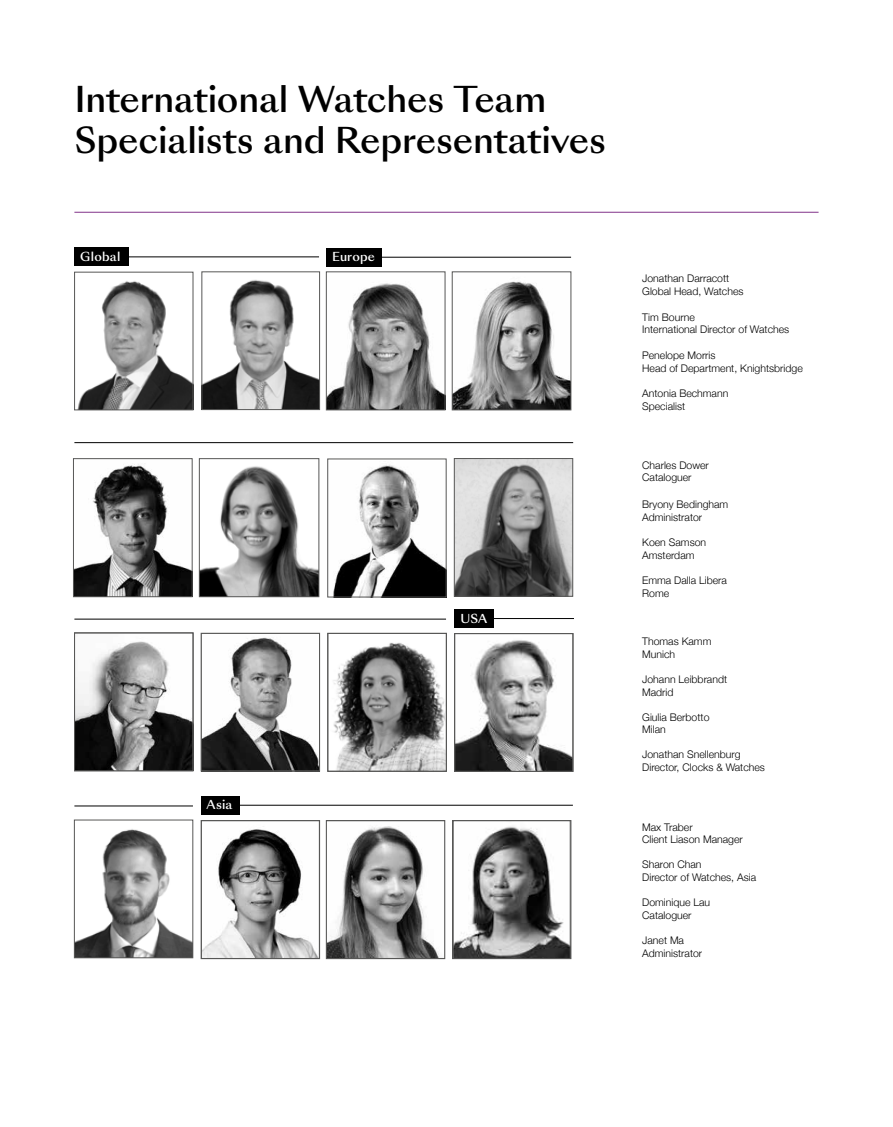
<style>
.page{position:relative;width:893px;height:1127px;background:#fff}
.page>*{position:absolute;margin:0;border:0;box-sizing:border-box;transform-origin:0 0}
.t1{font:500 34.5px/40.5px "Sang Bleu Sunrise";letter-spacing:-.005em;color:#000}
.t2{font:500 12px "Sang Bleu Sunrise";letter-spacing:.015em;color:#fff}
.t3{font:300 10.5px/12.8px "Helvetica Neue";color:#000}
</style>
<div class="page">
<img style="left:333px;top:464px;width:111px;height:131px">
<img style="left:456px;top:460px;width:115px;height:134px">
<div style="left:454px;top:458px;width:119px;height:138px;border:1px solid #575756"></div>
<img style="left:75px;top:464px;width:115px;height:131px">
<div style="left:73px;top:458px;width:119px;height:139px;border:1px solid #575756"></div>
<img style="left:201px;top:466px;width:116px;height:129px">
<div style="left:199px;top:458px;width:120px;height:139px;border:1px solid #575756"></div>
<hr style="left:74px;top:212px;width:745px;height:1px;background:#82338a">
<img style="left:454px;top:281px;width:115px;height:127px">
<div style="left:452px;top:272px;width:119px;height:138px;border:1px solid #575756"></div>
<img style="left:328px;top:283px;width:115px;height:125px">
<div style="left:326px;top:272px;width:119px;height:138px;border:1px solid #575756"></div>
<img style="left:204px;top:280px;width:114px;height:128px">
<div style="left:202px;top:272px;width:118px;height:138px;border:1px solid #575756"></div>
<img style="left:78px;top:281px;width:113px;height:127px">
<div style="left:74px;top:272px;width:119px;height:138px;border:1px solid #575756"></div>
<hr style="left:74px;top:256px;width:245px;height:1px;background:#000">
<hr style="left:74px;top:619px;width:372px;height:1px;background:#000">
<hr style="left:74px;top:442px;width:499px;height:1px;background:#000">
<hr style="left:74px;top:805px;width:119px;height:1px;background:#000">
<div style="left:74px;top:248px;width:55px;height:18px;background:#000"></div>
<hr style="left:373px;top:257px;width:198px;height:1px;background:#000">
<div style="left:326px;top:248px;width:56px;height:18px;background:#000"></div>
<hr style="left:461px;top:618px;width:113px;height:1px;background:#000">
<div style="left:454px;top:609px;width:39px;height:19px;background:#000"></div>
<hr style="left:223px;top:805px;width:350px;height:1px;background:#000">
<div style="left:201px;top:796px;width:39px;height:18px;background:#000"></div>
<img style="left:457px;top:640px;width:114px;height:129px">
<div style="left:454px;top:633px;width:119px;height:138px;border:1px solid #575756"></div>
<img style="left:77px;top:641px;width:114px;height:128px">
<div style="left:74px;top:633px;width:119px;height:138px;border:1px solid #575756"></div>
<img style="left:203px;top:829px;width:114px;height:127px">
<div style="left:201px;top:820px;width:119px;height:139px;border:1px solid #575756"></div>
<img style="left:328px;top:826px;width:111px;height:130px">
<div style="left:326px;top:820px;width:119px;height:139px;border:1px solid #575756"></div>
<img style="left:455px;top:826px;width:113px;height:130px">
<div style="left:453px;top:820px;width:117px;height:138px;border:1px solid #575756"></div>
<div style="left:452px;top:820px;width:119px;height:139px;border:1px solid #575756"></div>
<img style="left:333px;top:642px;width:111px;height:127px">
<div style="left:328px;top:633px;width:119px;height:138px;border:1px solid #575756"></div>
<img style="left:203px;top:637px;width:115px;height:132px">
<div style="left:201px;top:633px;width:119px;height:138px;border:1px solid #575756"></div>
<img style="left:76px;top:829px;width:115px;height:127px">
<div style="left:74px;top:820px;width:119px;height:138px;border:1px solid #575756"></div>
<h1 class="t1" style="left:74px;top:81px;width:533px">International Watches Team<br>Specialists and Representatives</h1>
<p class="t2" style="left:80px;top:248px;width:42px">Global</p>
<p class="t2" style="left:332px;top:249px;width:44px">Europe</p>
<p class="t2" style="left:207px;top:796px;width:27px">Asia</p>
<p class="t2" style="left:460px;top:610px;width:28px">USA</p>
<p class="t3" style="left:642px;top:271px;width:103px">Jonathan Darracott<br>Global Head, Watches</p>
<p class="t3" style="left:642px;top:310px;width:149px">Tim Bourne<br>International Director of Watches</p>
<p class="t3" style="left:642px;top:348px;width:162px">Penelope Morris<br>Head of Department, Knightsbridge</p>
<p class="t3" style="left:642px;top:386px;width:88px">Antonia Bechmann<br>Specialist</p>
<p class="t3" style="left:642px;top:458px;width:68px">Charles Dower<br>Cataloguer</p>
<p class="t3" style="left:642px;top:497px;width:88px">Bryony Bedingham<br>Administrator</p>
<p class="t3" style="left:642px;top:535px;width:65px">Koen Samson<br>Amsterdam</p>
<p class="t3" style="left:642px;top:573px;width:86px">Emma Dalla Libera<br>Rome</p>
<p class="t3" style="left:642px;top:634px;width:71px">Thomas Kamm<br>Munich</p>
<p class="t3" style="left:642px;top:672px;width:86px">Johann Leibbrandt<br>Madrid</p>
<p class="t3" style="left:642px;top:709px;width:69px">Giulia Berbotto<br>Milan</p>
<p class="t3" style="left:642px;top:747px;width:124px">Jonathan Snellenburg<br>Director, Clocks &amp; Watches</p>
<p class="t3" style="left:642px;top:820px;width:102px">Max Traber<br>Client Liason Manager</p>
<p class="t3" style="left:642px;top:857px;width:115px">Sharon Chan<br>Director of Watches, Asia</p>
<p class="t3" style="left:642px;top:895px;width:70px">Dominique Lau<br>Cataloguer</p>
<p class="t3" style="left:642px;top:933px;width:62px">Janet Ma<br>Administrator</p>
</div>
